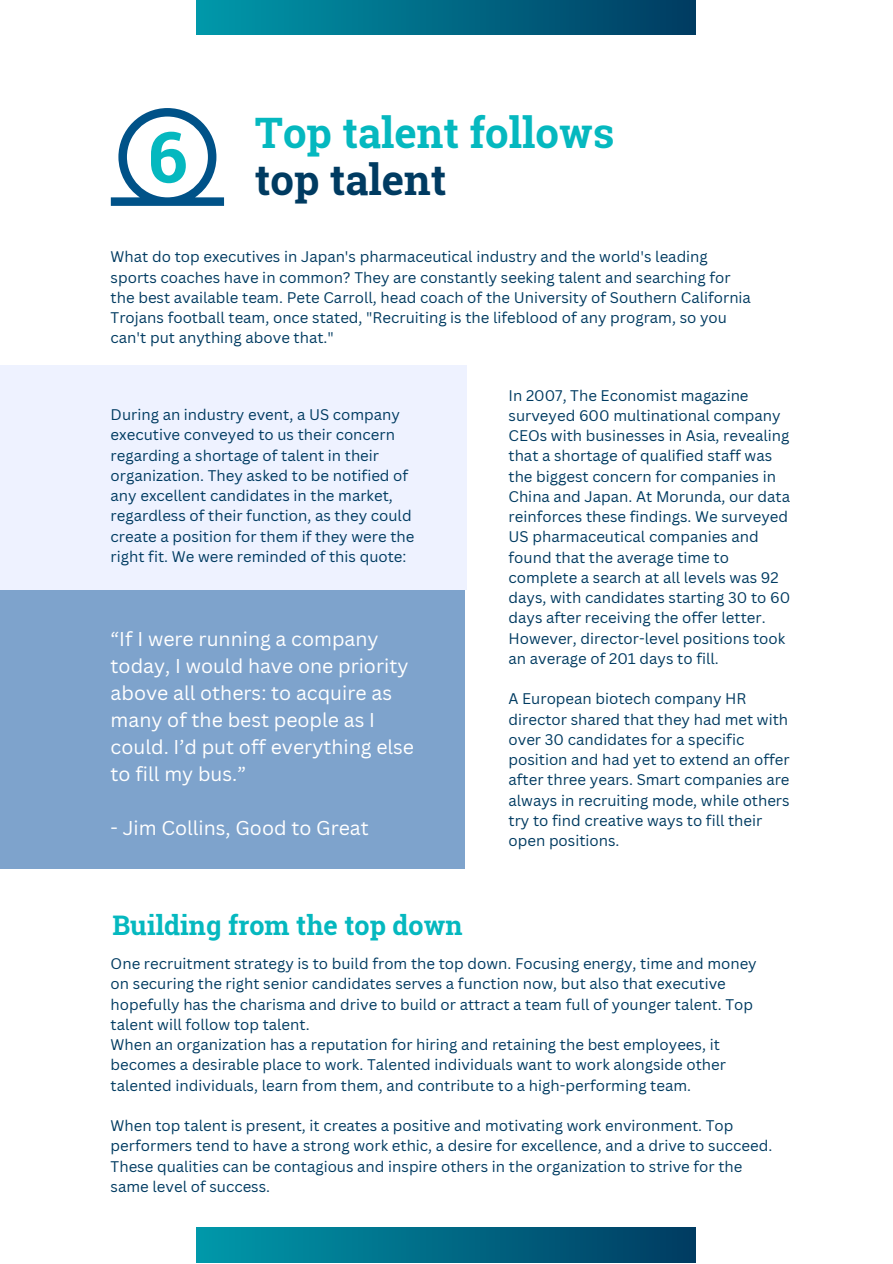
<style>
.page{position:relative;width:893px;height:1264px;background:#fff}
.page>*{position:absolute;margin:0;border:0;box-sizing:border-box;transform-origin:0 0}
.t1{font:700 42px/47.2px "Roboto Slab";color:#05b8bf}
.t2{font:700 27px "Roboto Slab";color:#05b8bf}
.t3{font:19.5px/27px "Canva Sans";color:#fff}
.t4{font:15px/20.2px "Canva Sans";color:#003b61}
.s1{color:#003b61}
</style>
<div class="page">
<div style="left:196px;top:0;width:499px;height:35px;background:linear-gradient(to right,#09a,#003b61)"></div>
<div style="left:196px;top:1227px;width:499px;height:35px;background:linear-gradient(to right,#09a,#003b61)"></div>
<svg style="left:111px;top:108px;width:113px;height:98px"></svg>
<div style="left:0;top:589px;width:464px;height:280px;background:#7ea3cc"></div>
<div style="left:0;top:365px;width:466px;height:224px;background:#eef2ff"></div>
<h1 class="t1" style="left:148px;top:108px;width:468px;text-indent:107px">Top talent follows<br><sup>6</sup> <span class="s1">top talent</span></h1>
<p class="t4" style="left:111px;top:246px;width:641px">What do top executives in Japan's pharmaceutical industry and the world's leading sports coaches have in common? They are constantly seeking talent and searching for the best available team. Pete Carroll, head coach of the University of Southern California Trojans football team, once stated, "Recruiting is the lifeblood of any program, so you can't put anything above that."</p>
<p class="t4" style="left:111px;top:404px;width:305px">During an industry event, a US company executive conveyed to us their concern regarding a shortage of talent in their organization. They asked to be notified of any excellent candidates in the market, regardless of their function, as they could create a position for them if they were the right fit. We were reminded of this quote:</p>
<h3 class="t3" style="left:111px;top:625px;width:305px">“If I were running a company today, I would have one priority above all others: to acquire as many of the best people as I could. I’d put off everything else to fill my bus.”</h3>
<h3 class="t3" style="left:111px;top:813px;width:260px">- Jim Collins, Good to Great</h3>
<h2 class="t2" style="left:112px;top:906px;width:351px">Building from the top down</h2>
<p class="t4" style="left:508px;top:385px;width:283px">In 2007, The Economist magazine surveyed 600 multinational company CEOs with businesses in Asia, revealing that a shortage of qualified staff was the biggest concern for companies in China and Japan. At Morunda, our data reinforces these findings. We surveyed US pharmaceutical companies and found that the average time to complete a search at all levels was 92 days, with candidates starting 30 to 60 days after receiving the offer letter.<br>However, director-level positions took an average of 201 days to fill.</p>
<p class="t4" style="left:508px;top:688px;width:282px">A European biotech company HR director shared that they had met with over 30 candidates for a specific position and had yet to extend an offer after three years. Smart companies are always in recruiting mode, while others try to find creative ways to fill their open positions.</p>
<p class="t4" style="left:111px;top:953px;width:647px">One recruitment strategy is to build from the top down. Focusing energy, time and money on securing the right senior candidates serves a function now, but also that executive hopefully has the charisma and drive to build or attract a team full of younger talent. Top talent will follow top talent.<br>When an organization has a reputation for hiring and retaining the best employees, it becomes a desirable place to work. Talented individuals want to work alongside other talented individuals, learn from them, and contribute to a high-performing team.</p>
<p class="t4" style="left:111px;top:1115px;width:663px">When top talent is present, it creates a positive and motivating work environment. Top performers tend to have a strong work ethic, a desire for excellence, and a drive to succeed.<br>These qualities can be contagious and inspire others in the organization to strive for the same level of success.</p>
</div>
